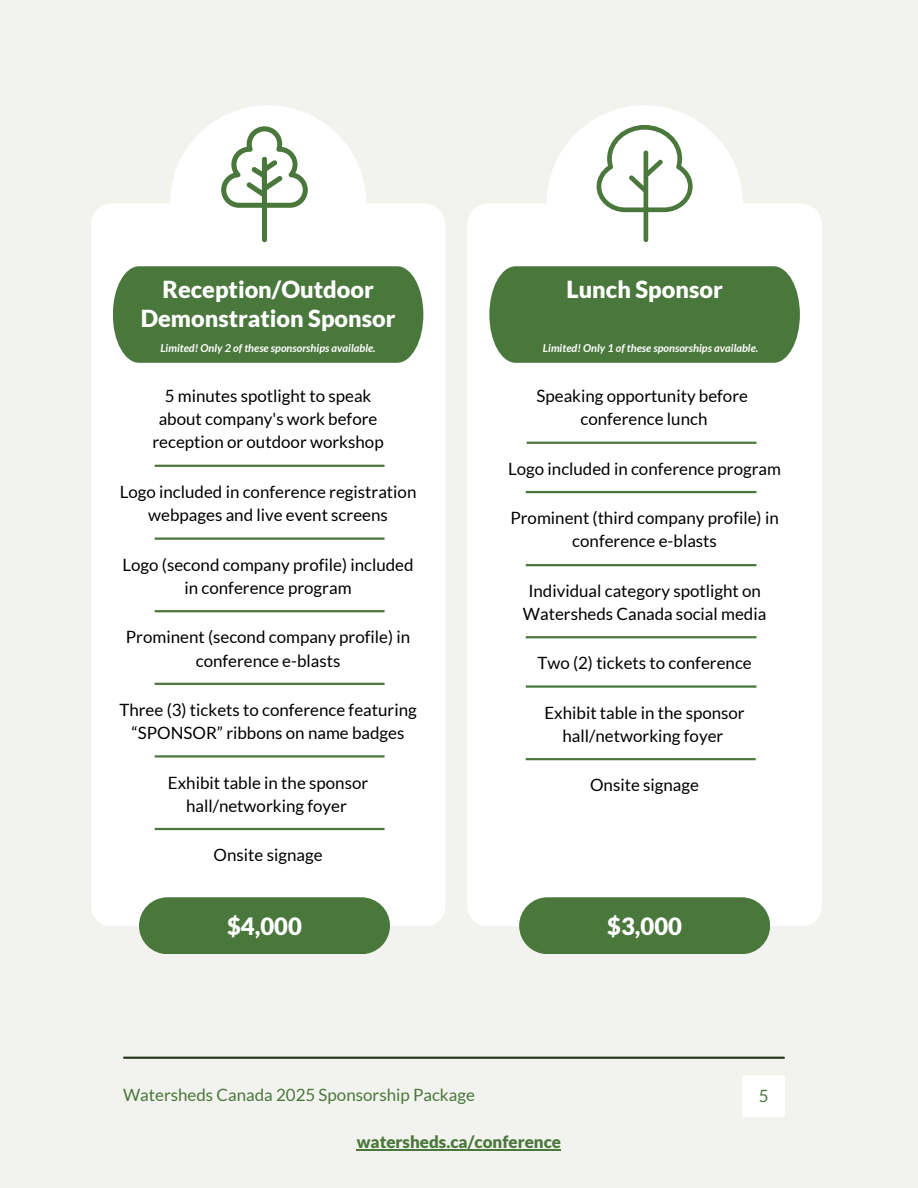
<style>
.page{position:relative;width:918px;height:1188px;background:#f2f3ee}
.page>*{position:absolute;margin:0;border:0;box-sizing:border-box;transform-origin:0 0}
.t1{font:900 23.85px "Lato";color:#fff}
.t2{font:900 23.55px/29.2px "Lato";color:#fff;text-align:center}
.t3{font:16.95px/23.2px "Lato";color:#000;text-align:center}
.t4{font:16.95px "Lato";color:#4a773c}
.t5{font:900 16.95px "Lato";color:#4a773c}
.t6{font:italic 700 10.95px "Lato";color:#fff}
</style>
<div class="page">
<div style="left:91px;top:203px;width:354px;height:723px;background:#fff;border-radius:21px"></div>
<div style="left:467px;top:203px;width:355px;height:723px;background:#fff;border-radius:21px"></div>
<div style="left:170px;top:105px;width:196px;height:197px;background:#fff;border-radius:50%"></div>
<div style="left:547px;top:105px;width:196px;height:197px;background:#fff;border-radius:50%"></div>
<div style="left:113px;top:266px;width:310px;height:97px;background:#4a773c"></div>
<svg style="left:597px;top:125px;width:95px;height:117px"></svg>
<svg style="left:221px;top:126px;width:87px;height:116px"></svg>
<div style="left:139px;top:897px;width:251px;height:57px;background:#4a773c;border-radius:28px"></div>
<div style="left:519px;top:897px;width:251px;height:57px;background:#4a773c;border-radius:28px"></div>
<hr style="left:155px;top:465px;width:230px;height:2px;background:#4a773c">
<hr style="left:155px;top:538px;width:230px;height:2px;background:#4a773c">
<hr style="left:155px;top:610px;width:230px;height:2px;background:#4a773c">
<hr style="left:155px;top:683px;width:230px;height:2px;background:#4a773c">
<hr style="left:155px;top:755px;width:230px;height:3px;background:#4a773c">
<hr style="left:155px;top:828px;width:230px;height:2px;background:#4a773c">
<div style="left:489px;top:266px;width:311px;height:97px;background:#4a773c"></div>
<hr style="left:526px;top:491px;width:230px;height:2px;background:#4a773c">
<hr style="left:526px;top:564px;width:230px;height:2px;background:#4a773c">
<hr style="left:526px;top:636px;width:230px;height:2px;background:#4a773c">
<hr style="left:526px;top:758px;width:230px;height:2px;background:#4a773c">
<hr style="left:527px;top:442px;width:229px;height:2px;background:#4a773c">
<hr style="left:526px;top:685px;width:230px;height:3px;background:#4a773c">
<div style="left:743px;top:1075px;width:42px;height:42px;background:#fff;border-radius:2px"></div>
<hr style="left:357px;top:1149px;width:204px;height:2px;background:#4a773c">
<hr style="left:124px;top:1057px;width:660px;height:2px;background:#2b391f">
<h3 class="t2" style="left:141px;top:274px;width:256px">Reception/Outdoor<br>Demonstration Sponsor</h3>
<h1 class="t6" style="left:160px;top:341px;width:217px">Limited! Only 2 of these sponsorships available.</h1>
<p class="t3" style="left:152px;top:383px;width:233px">5 minutes spotlight to speak about company's work before reception or outdoor workshop</p>
<h3 class="t3" style="left:120px;top:480px;width:298px">Logo included in conference registration webpages and live event screens</h3>
<h3 class="t3" style="left:123px;top:553px;width:293px">Logo (second company profile) included in conference program</h3>
<h3 class="t3" style="left:126px;top:625px;width:286px">Prominent (second company profile) in conference e-blasts</h3>
<h3 class="t3" style="left:119px;top:698px;width:299px">Three (3) tickets to conference featuring “SPONSOR” ribbons on name badges</h3>
<h3 class="t3" style="left:168px;top:770px;width:202px">Exhibit table in the sponsor hall/networking foyer</h3>
<h3 class="t3" style="left:214px;top:843px;width:110px">Onsite signage</h3>
<p class="t2" style="left:567px;top:274px;width:158px">Lunch Sponsor</p>
<h1 class="t6" style="left:543px;top:341px;width:217px">Limited! Only 1 of these sponsorships available.</h1>
<p class="t3" style="left:537px;top:383px;width:213px">Speaking opportunity before conference lunch</p>
<h3 class="t3" style="left:508px;top:457px;width:274px">Logo included in conference program</h3>
<h3 class="t3" style="left:510px;top:506px;width:270px">Prominent (third company profile) in conference e-blasts</h3>
<h3 class="t3" style="left:523px;top:579px;width:245px">Individual category spotlight on<br>Watersheds Canada social media</h3>
<h3 class="t3" style="left:537px;top:651px;width:216px">Two (2) tickets to conference</h3>
<h3 class="t3" style="left:544px;top:700px;width:202px">Exhibit table in the sponsor hall/networking foyer</h3>
<h3 class="t3" style="left:590px;top:773px;width:110px">Onsite signage</h3>
<p class="t1" style="left:227px;top:911px;width:76px">$4,000</p>
<h1 class="t1" style="left:607px;top:911px;width:76px">$3,000</h1>
<h3 class="t4" style="left:123px;top:1085px;width:353px">Watersheds Canada 2025 Sponsorship Package</h3>
<h1 class="t4" style="left:759px;top:1086px;width:11px">5</h1>
<h3 class="t5" style="left:357px;top:1132px;width:206px">watersheds.ca/conference</h3>
</div>
